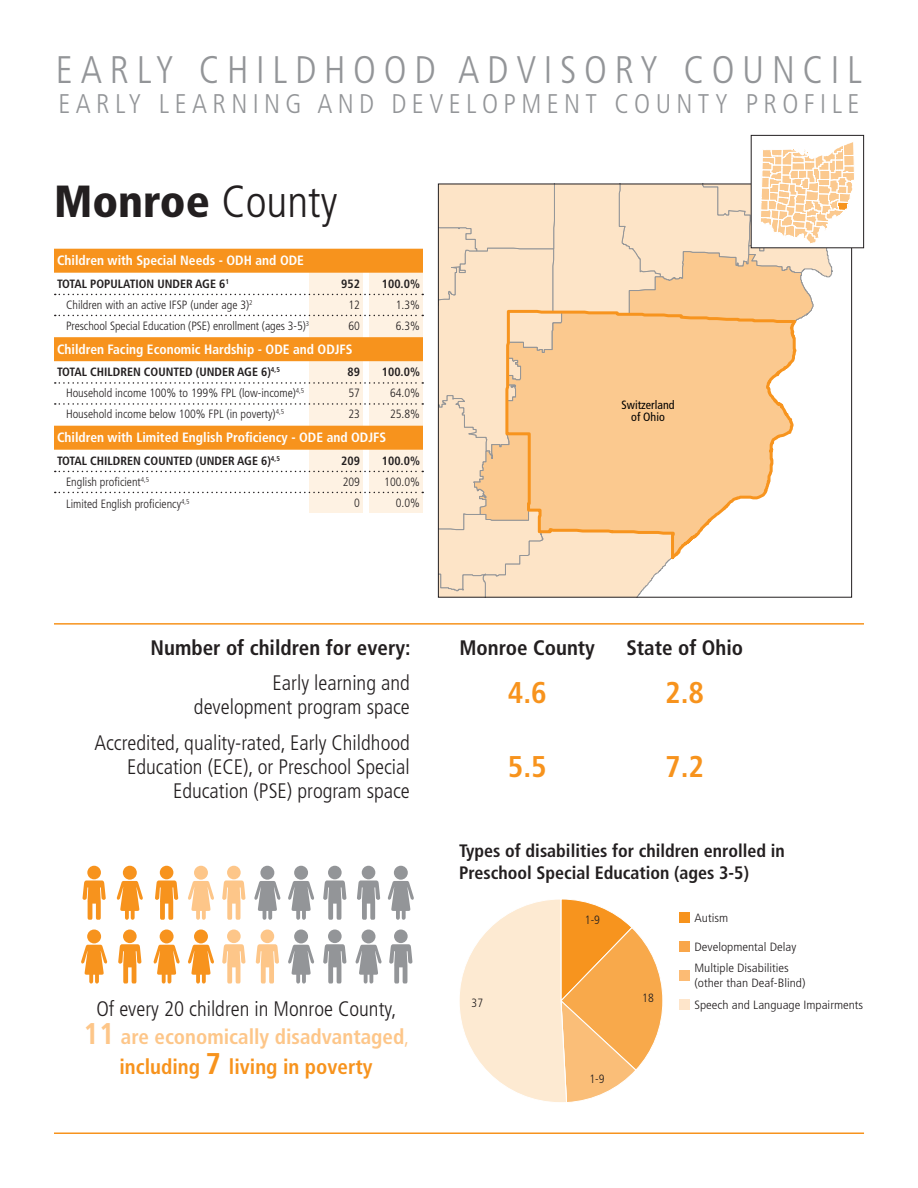
<style>
.page{position:relative;width:918px;height:1188px;background:#fff}
.page>*{position:absolute;margin:0;border:0;box-sizing:border-box;transform-origin:0 0}
.t1{font:900 condensed 45px "Frutiger LT Std";color:#231f20}
.t2{font:300 condensed 38.4px "Frutiger LT Std";letter-spacing:.2em;color:#939598}
.Numbers{font:700 condensed 30px "Frutiger LT Std";color:#f7931d}
.t3{font:300 condensed 27px "Frutiger LT Std";letter-spacing:.2em;color:#939598}
.Numbers-2{font:300 condensed 21px "Frutiger LT Std";color:#231f20}
.Numbers-3{font:700 condensed 21px/30px "Frutiger LT Std";color:#fdc689;text-align:center}
.Numbers-4{font:700 condensed 21px "Frutiger LT Std";color:#231f20}
.t4{font:700 condensed 18px/21.6px "Frutiger LT Std";color:#231f20}
.Topic{font:700 condensed 13.5px "Frutiger LT Std";color:#fff}
.Numerator{font:300 condensed 12px "Frutiger LT Std";color:#231f20}
.Numerator_dot_rule{font:300 condensed 12px "Frutiger LT Std";color:#231f20}
.Denominator_dot_rule{font:700 condensed 12px "Frutiger LT Std";color:#231f20}
.Numbers-5{font:300 condensed 12px "Frutiger LT Std";color:#231f20;scale:1.11 1}
.Numbers-6{font:300 condensed 12px "Frutiger LT Std";color:#231f20}
.Denominator_Number{font:700 condensed 12px "Frutiger LT Std";color:#231f20}
.t5{font:condensed 12px/12px "Frutiger LT Std";color:#000;text-align:center}
.s1{font-weight:300}
.s2{font-size:30px}
.s3{color:#f7931d}
.s4{font-size:30px;color:#f7931d}
</style>
<div class="page">
<svg style="left:438px;top:135px;width:417px;height:462px"></svg>
<div style="left:751px;top:135px;width:113px;height:113px;border:1px solid #231f20"></div>
<div style="left:369px;top:249px;width:54px;height:264px;background:#fef2e3"></div>
<div style="left:309px;top:249px;width:54px;height:264px;background:#fef2e3"></div>
<div style="left:54px;top:249px;width:369px;height:24px;background:#f7931d"></div>
<svg style="left:55px;top:294px;width:368px;height:1px"></svg>
<svg style="left:55px;top:315px;width:368px;height:1px"></svg>
<div style="left:54px;top:337px;width:369px;height:24px;background:#f7931d"></div>
<svg style="left:55px;top:382px;width:368px;height:2px"></svg>
<svg style="left:55px;top:403px;width:368px;height:2px"></svg>
<div style="left:54px;top:426px;width:369px;height:24px;background:#f7931d"></div>
<svg style="left:55px;top:471px;width:368px;height:1px"></svg>
<svg style="left:55px;top:492px;width:368px;height:1px"></svg>
<hr style="left:54px;top:623px;width:810px;height:2px;background:#f7931d">
<hr style="left:54px;top:1132px;width:810px;height:2px;background:#f7931d">
<svg style="left:288px;top:881px;width:26px;height:39px"></svg>
<div style="left:294px;top:866px;width:14px;height:14px;background:#939598;border-radius:50%"></div>
<svg style="left:254px;top:881px;width:27px;height:39px"></svg>
<div style="left:260px;top:866px;width:14px;height:14px;background:#939598;border-radius:50%"></div>
<svg style="left:288px;top:945px;width:26px;height:39px"></svg>
<div style="left:294px;top:930px;width:14px;height:13px;background:#939598;border-radius:50%"></div>
<svg style="left:153px;top:945px;width:27px;height:39px"></svg>
<div style="left:160px;top:930px;width:14px;height:13px;background:#f7931d;border-radius:50%"></div>
<svg style="left:117px;top:881px;width:26px;height:39px"></svg>
<div style="left:123px;top:866px;width:14px;height:14px;background:#f7931d;border-radius:50%"></div>
<svg style="left:81px;top:945px;width:26px;height:39px"></svg>
<div style="left:87px;top:930px;width:14px;height:13px;background:#f7931d;border-radius:50%"></div>
<svg style="left:188px;top:945px;width:26px;height:39px"></svg>
<div style="left:194px;top:930px;width:14px;height:13px;background:#f7931d;border-radius:50%"></div>
<svg style="left:355px;top:945px;width:27px;height:39px"></svg>
<div style="left:362px;top:930px;width:14px;height:13px;background:#939598;border-radius:50%"></div>
<svg style="left:388px;top:881px;width:26px;height:39px"></svg>
<div style="left:394px;top:866px;width:14px;height:14px;background:#939598;border-radius:50%"></div>
<svg style="left:188px;top:881px;width:26px;height:39px"></svg>
<div style="left:194px;top:866px;width:14px;height:14px;background:#fdc689;border-radius:50%"></div>
<svg style="left:256px;top:944px;width:23px;height:40px"></svg>
<div style="left:261px;top:930px;width:13px;height:13px;background:#fdc689;border-radius:50%"></div>
<svg style="left:155px;top:880px;width:23px;height:40px"></svg>
<div style="left:160px;top:866px;width:13px;height:13px;background:#f7931d;border-radius:50%"></div>
<svg style="left:389px;top:944px;width:24px;height:40px"></svg>
<div style="left:394px;top:930px;width:14px;height:13px;background:#939598;border-radius:50%"></div>
<svg style="left:222px;top:880px;width:24px;height:40px"></svg>
<div style="left:227px;top:866px;width:14px;height:13px;background:#fdc689;border-radius:50%"></div>
<svg style="left:357px;top:880px;width:23px;height:40px"></svg>
<div style="left:362px;top:866px;width:13px;height:13px;background:#939598;border-radius:50%"></div>
<svg style="left:323px;top:944px;width:24px;height:40px"></svg>
<div style="left:328px;top:930px;width:14px;height:13px;background:#939598;border-radius:50%"></div>
<svg style="left:82px;top:880px;width:24px;height:40px"></svg>
<div style="left:87px;top:866px;width:14px;height:13px;background:#f7931d;border-radius:50%"></div>
<svg style="left:222px;top:944px;width:24px;height:40px"></svg>
<div style="left:227px;top:930px;width:14px;height:13px;background:#fdc689;border-radius:50%"></div>
<svg style="left:118px;top:944px;width:24px;height:40px"></svg>
<div style="left:123px;top:930px;width:14px;height:13px;background:#f7931d;border-radius:50%"></div>
<svg style="left:323px;top:880px;width:24px;height:40px"></svg>
<div style="left:328px;top:866px;width:14px;height:13px;background:#939598;border-radius:50%"></div>
<svg style="left:459px;top:899px;width:204px;height:203px"></svg>
<div style="left:679px;top:912px;width:11px;height:10px;background:#f7931d"></div>
<div style="left:679px;top:941px;width:11px;height:11px;background:#f9a64a"></div>
<div style="left:679px;top:970px;width:11px;height:11px;background:#fcbb74"></div>
<div style="left:679px;top:999px;width:11px;height:11px;background:#fee5ca"></div>
<p class="t2" style="left:56px;top:48px;width:808px">EARLY CHILDHOOD ADVISORY COUNCIL</p>
<p class="t3" style="left:58px;top:88px;width:803px">EARLY LEARNING AND DEVELOPMENT COUNTY PROFILE</p>
<p class="t1" style="left:54px;top:175px;width:285px">Monroe <span class="s1">County</span></p>
<p class="Topic" style="left:57px;top:253px;width:249px">Children with Special Needs - ODH and ODE</p>
<p class="Denominator_dot_rule" style="left:57px;top:276px;width:174px">TOTAL POPULATION UNDER AGE 6<sup>1</sup></p>
<p class="Numerator_dot_rule" style="left:66px;top:298px;width:188px">Children with an active IFSP (under age 3)<sup>2</sup></p>
<p class="Numerator" style="left:66px;top:319px;width:245px">Preschool Special Education (PSE) enrollment (ages 3-5)<sup>3</sup></p>
<p class="Topic" style="left:57px;top:341px;width:297px">Children Facing Economic Hardship - ODE and ODJFS</p>
<p class="Denominator_dot_rule" style="left:57px;top:365px;width:225px">TOTAL CHILDREN COUNTED (UNDER AGE 6)<sup>4,5</sup></p>
<p class="Numerator_dot_rule" style="left:66px;top:386px;width:240px">Household income 100% to 199% FPL (low-income)<sup>4,5</sup></p>
<p class="Numerator" style="left:66px;top:407px;width:220px">Household income below 100% FPL (in poverty)<sup>4,5</sup></p>
<p class="Topic" style="left:57px;top:430px;width:331px">Children with Limited English Proficiency - ODE and ODJFS</p>
<p class="Denominator_dot_rule" style="left:57px;top:453px;width:225px">TOTAL CHILDREN COUNTED (UNDER AGE 6)<sup>4,5</sup></p>
<p class="Numerator_dot_rule" style="left:66px;top:475px;width:85px">English proficient<sup>4,5</sup></p>
<p class="Numerator" style="left:66px;top:497px;width:125px">Limited English proficiency<sup>4,5</sup></p>
<p class="Denominator_Number" style="left:382px;top:276px;width:40px">100.0%</p>
<p class="Numbers-6" style="left:396px;top:298px;width:26px">1.3%</p>
<p class="Numbers-6" style="left:396px;top:319px;width:26px">6.3%</p>
<p class="Denominator_Number" style="left:382px;top:365px;width:40px">100.0%</p>
<p class="Numbers-6" style="left:390px;top:386px;width:31px">64.0%</p>
<p class="Numbers-6" style="left:390px;top:407px;width:31px">25.8%</p>
<p class="Denominator_Number" style="left:382px;top:453px;width:40px">100.0%</p>
<p class="Numbers-6" style="left:384px;top:475px;width:37px">100.0%</p>
<p class="Numbers-6" style="left:396px;top:496px;width:26px">0.0%</p>
<p class="Denominator_Number" style="left:341px;top:276px;width:20px">952</p>
<p class="Numbers-6" style="left:348px;top:298px;width:13px">12</p>
<p class="Numbers-6" style="left:348px;top:319px;width:13px">60</p>
<p class="Denominator_Number" style="left:348px;top:365px;width:14px">89</p>
<p class="Numbers-6" style="left:348px;top:386px;width:13px">57</p>
<p class="Numbers-6" style="left:348px;top:407px;width:13px">23</p>
<p class="Denominator_Number" style="left:341px;top:453px;width:20px">209</p>
<p class="Numbers-6" style="left:343px;top:475px;width:19px">209</p>
<p class="Numbers-6" style="left:354px;top:496px;width:7px">0</p>
<p class="t5" style="left:622px;top:399px;width:55px">Switzerland of Ohio</p>
<p class="Numbers-4" style="left:151px;top:635px;width:262px">Number of children for every:</p>
<p class="Numbers-2" style="left:273px;top:670px;width:139px">Early learning and</p>
<p class="Numbers-2" style="left:194px;top:694px;width:217px">development program space</p>
<p class="Numbers-2" style="left:95px;top:730px;width:317px">Accredited, quality-rated, Early Childhood</p>
<p class="Numbers-2" style="left:127px;top:754px;width:284px">Education (ECE), or Preschool Special</p>
<p class="Numbers-2" style="left:173px;top:778px;width:238px">Education (PSE) program space</p>
<p class="Numbers-2" style="left:96px;top:997px;width:302px">Of every 20 children in Monroe County,</p>
<p class="Numbers-3" style="left:83px;top:1022px;width:327px"><span class="s2">11</span> are economically disadvantaged<span class="s1">, </span><span class="s3">including</span> <span class="s4">7</span> <span class="s3">living in poverty</span></p>
<p class="Numbers-4" style="left:459px;top:635px;width:137px">Monroe County</p>
<p class="Numbers" style="left:508px;top:675px;width:40px">4.6</p>
<p class="Numbers" style="left:508px;top:749px;width:40px">5.5</p>
<p class="Numbers-4" style="left:626px;top:635px;width:118px">State of Ohio</p>
<p class="Numbers" style="left:665px;top:675px;width:40px">2.8</p>
<p class="Numbers" style="left:665px;top:749px;width:40px">7.2</p>
<p class="t4" style="left:459px;top:840px;width:327px">Types of disabilities for children enrolled in<br>Preschool Special Education (ages 3-5)</p>
<p class="Numbers-6" style="left:585px;top:913px;width:17px">1-9</p>
<p class="Numbers-5" style="left:694px;top:911px;width:32px">Autism</p>
<p class="Numbers-5" style="left:694px;top:940px;width:93px">Developmental Delay</p>
<p class="Numbers-5" style="left:694px;top:961px;width:87px">Multiple Disabilities</p>
<p class="Numbers-5" style="left:694px;top:976px;width:102px">(other than Deaf-Blind)</p>
<p class="Numbers-6" style="left:642px;top:991px;width:13px">18</p>
<p class="Numbers-6" style="left:472px;top:996px;width:13px">37</p>
<p class="Numbers-5" style="left:694px;top:998px;width:154px">Speech and Language Impairments</p>
<p class="Numbers-6" style="left:589px;top:1072px;width:17px">1-9</p>
</div>
